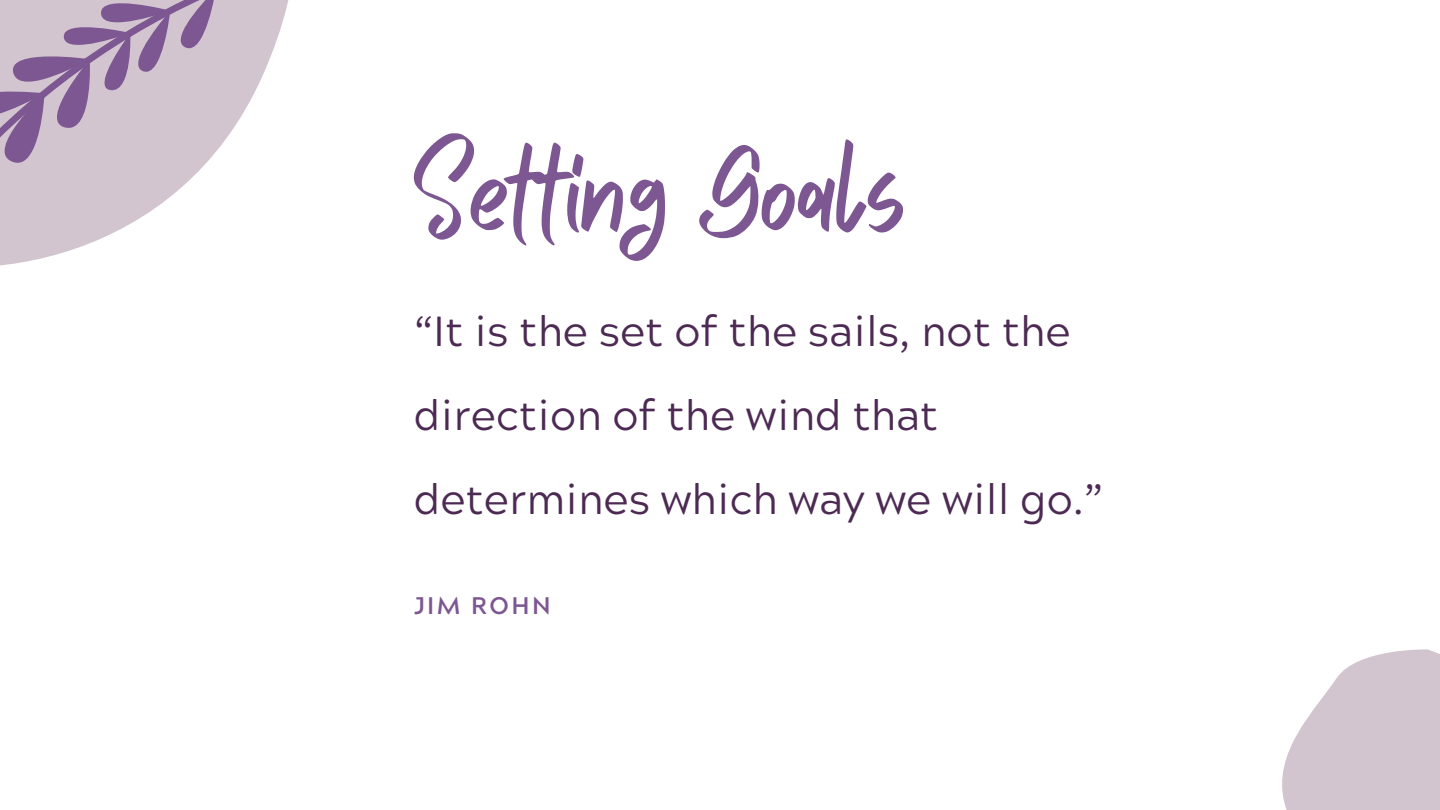
<style>
.page{position:relative;width:1440px;height:810px;background:#fff}
.page>*{position:absolute;margin:0;border:0;box-sizing:border-box;transform-origin:0 0}
.t1{font:118.2px "Vintage Moon";color:#7d5792}
.t2{font:42px/84px "Acherus Grotesque";color:#4c2a53}
.t3{font:700 24px "Acherus Grotesque";letter-spacing:.1em;color:#7d5792}
</style>
<div class="page">
<svg style="left:0;top:0;width:289px;height:266px"></svg>
<svg style="left:1282px;top:649px;width:158px;height:161px;fill:#d2c5d0"></svg>
<svg style="left:0;top:0;width:247px;height:233px;fill:#d2c5d0"></svg>
<svg style="left:0;top:0;width:227px;height:173px;background:#bdaac0"></svg>
<p class="t1" style="left:414px;top:124px;width:493px">Setting Goals</p>
<p class="t2" style="left:414px;top:295px;width:691px">“It is the set of the sails, not the direction of the wind that determines which way we will go.”</p>
<p class="t3" style="left:414px;top:596px;width:138px">JIM ROHN</p>
</div>
